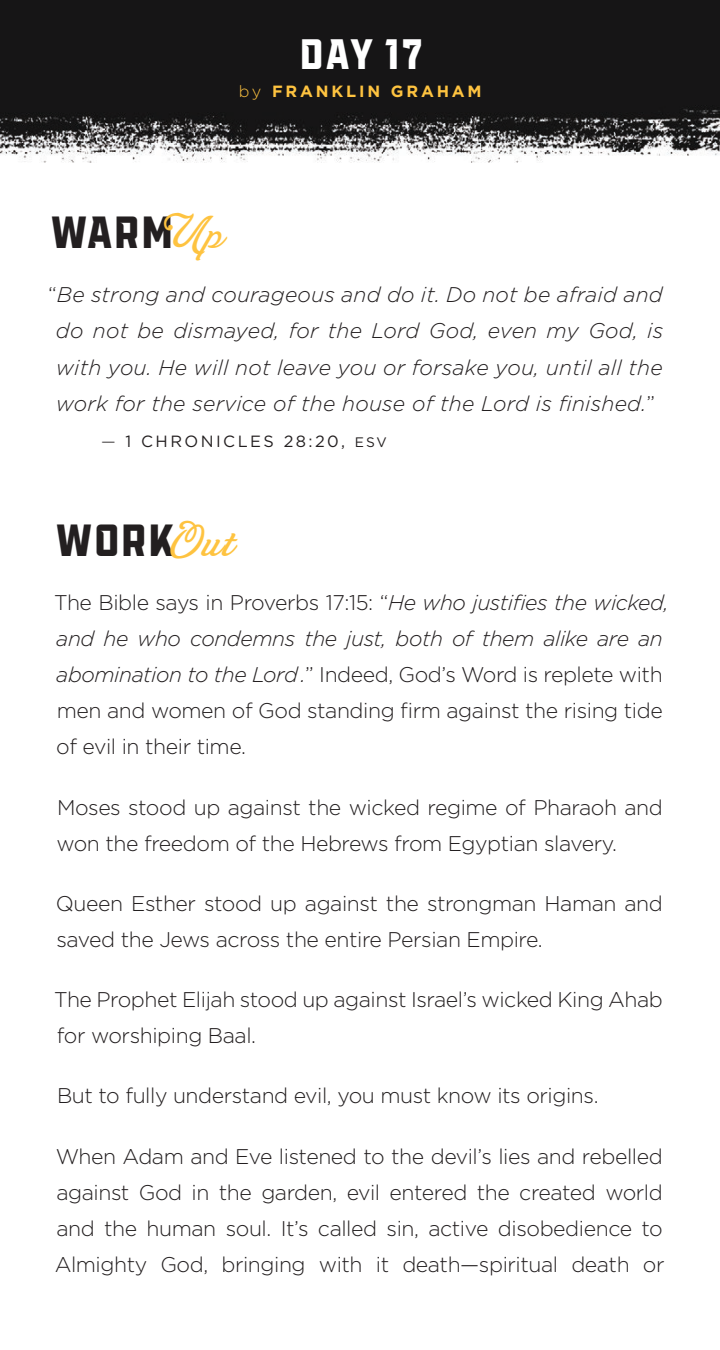
<style>
.page{position:relative;width:720px;height:1350px;background:#fff}
.page>*{position:absolute;margin:0;border:0;box-sizing:border-box;transform-origin:0 0}
.t1{font:45px "Jawbreak Sans Cut";letter-spacing:.05em;color:#231f20}
.t2{font:42.5px "Jawbreak Sans Cut";color:#fff}
.t3{font:300 21.25px/36px "Gotham";letter-spacing:-.02em;color:#231f20}
.t4{font:italic 300 21.25px/36.2px "Gotham";letter-spacing:.01em;color:#231f20;text-align:center}
.t5{font:16.25px "Gotham";letter-spacing:.15em;color:#231f20}
.t6{font:700 16.25px "Gotham";letter-spacing:.175em;color:#fec340}
.s1{font-weight:300}
.s2{font-family:"Bambola";color:#fec340}
.s3{font-style:normal}
.s4{font-size:13.75px}
.s5{font-family:"Jawbreak Sans"}
.s6{font-style:italic}
</style>
<div class="page">
<img style="left:0;top:0;width:720px;height:163px">
<h2 class="t2" style="left:300px;top:30px;width:125px">DAY 17</h2>
<p class="t6" style="left:239px;top:80px;width:244px"><span class="s1">by</span> FRANKLIN GRAHAM</p>
<h1 class="t1" style="left:51px;top:206px;width:173px">WARM<span class="s2">Up</span></h1>
<p class="t4" style="left:48px;top:276px;width:617px"><span class="s3">“</span>Be strong and courageous and do it. Do not be afraid and do not be dismayed, for the Lord God, even my God, is with you. He will not leave you or forsake you, until all the work for the service of the house of the Lord is finished.<span class="s3">”</span></p>
<p class="t5" style="left:101px;top:431px;width:287px"><span class="s1">—</span> 1 CHRONICLES 28:20, <span class="s4">ESV</span></p>
<h1 class="t1" style="left:56px;top:514px;width:179px">WO<span class="s5">r</span>K<span class="s2">Out</span></h1>
<p class="t3" style="left:54px;top:584px;width:616px">The Bible says in Proverbs 17:15: “<span class="s6">He who justifies the wicked, and he who condemns the just, both of them alike are an abomination to the Lord.</span>” Indeed, God’s Word is replete with men and women of God standing firm against the rising tide of evil in their time.</p>
<p class="t3" style="left:56px;top:788px;width:608px">Moses stood up against the wicked regime of Pharaoh and won the freedom of the Hebrews from Egyptian slavery.</p>
<p class="t3" style="left:56px;top:885px;width:609px">Queen Esther stood up against the strongman Haman and saved the Jews across the entire Persian Empire.</p>
<p class="t3" style="left:54px;top:981px;width:610px">The Prophet Elijah stood up against Israel’s wicked King Ahab for worshiping Baal.</p>
<p class="t3" style="left:57px;top:1077px;width:543px">But to fully understand evil, you must know its origins.</p>
<p class="t3" style="left:55px;top:1138px;width:611px;text-align:justify">When Adam and Eve listened to the devil’s lies and rebelled against God in the garden, evil entered the created world and the human soul. It’s called sin, active disobedience to Almighty God, bringing with it death—spiritual death or</p>
</div>
